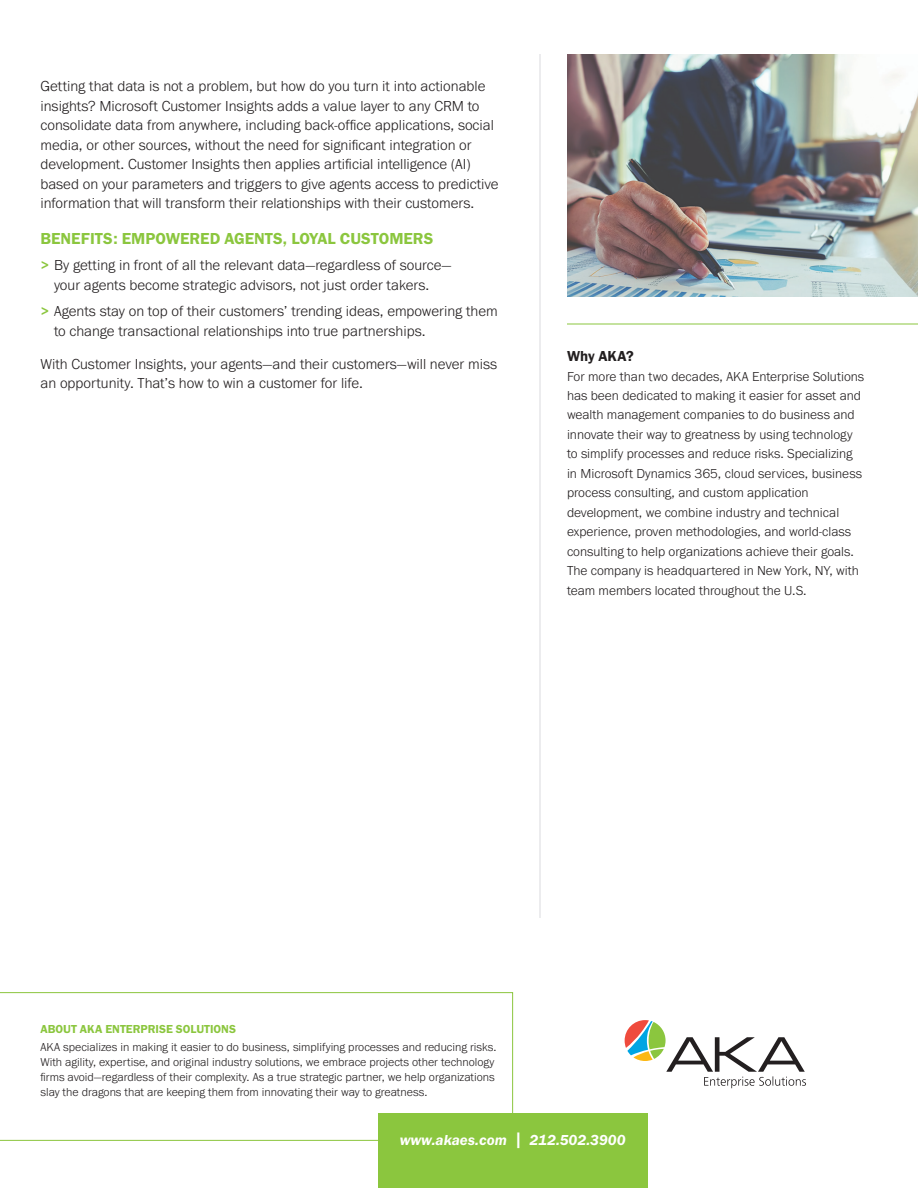
<style>
.page{position:relative;width:918px;height:1188px;background:#fff}
.page>*{position:absolute;margin:0;border:0;box-sizing:border-box;transform-origin:0 0}
.t1{font:16.5px "Franklin Gothic URW Dem";color:#8bc63e}
.t2{font:300 15px/19.5px "Franklin Gothic URW";color:#231f20}
.t3{font:15px "Franklin Gothic URW Dem Ita";color:#fff}
.t4{font:15px "Franklin Gothic URW Dem";color:#231f20}
.t5{font:300 13.5px/19.5px "Franklin Gothic URW";color:#231f20}
.t6{font:300 12px/15px "Franklin Gothic URW";color:#231f20}
.t7{font:12px "Franklin Gothic URW Dem";color:#8bc63e}
.s1{font-weight:500;color:#8bc63e}
.s2{font-size:18.75px}
</style>
<div class="page">
<hr style="left:539px;top:54px;width:2px;height:864px;background:#e6e7e9">
<svg style="left:625px;top:1020px;width:181px;height:68px"></svg>
<svg style="left:0;top:992px;width:513px;height:149px"></svg>
<div style="left:378px;top:1114px;width:270px;height:74px;background:#8bc63e"></div>
<hr style="left:567px;top:324px;width:351px;height:1px;background:#8bc63e">
<img style="left:567px;top:54px;width:351px;height:243px">
<p class="t2" style="left:40px;top:76px;width:460px">Getting that data is not a problem, but how do you turn it into actionable insights? Microsoft Customer Insights adds a value layer to any CRM to consolidate data from anywhere, including back-office applications, social media, or other sources, without the need for significant integration or development. Customer Insights then applies artificial intelligence (AI) based on your parameters and triggers to give agents access to predictive information that will transform their relationships with their customers.</p>
<p class="t1" style="left:40px;top:228px;width:394px">BENEFITS: EMPOWERED AGENTS, LOYAL CUSTOMERS</p>
<p class="t2" style="left:40px;top:255px;width:413px;text-align:center"><span class="s1">&gt;</span> By getting in front of all the relevant data—regardless of source— your agents become strategic advisors, not just order takers.</p>
<p class="t2" style="left:54px;top:301px;width:445px;text-indent:-14px"><span class="s1">&gt;</span> Agents stay on top of their customers’ trending ideas, empowering them to change transactional relationships into true partnerships.</p>
<p class="t2" style="left:40px;top:353px;width:458px">With Customer Insights, your agents—and their customers—will never miss an opportunity. That’s how to win a customer for life.</p>
<p class="t4" style="left:567px;top:347px;width:68px">Why AKA?</p>
<p class="t5" style="left:567px;top:366px;width:299px">For more than two decades, AKA Enterprise Solutions has been dedicated to making it easier for asset and wealth management companies to do business and innovate their way to greatness by using technology to simplify processes and reduce risks. Specializing in Microsoft Dynamics 365, cloud services, business process consulting, and custom application development, we combine industry and technical experience, proven methodologies, and world-class consulting to help organizations achieve their goals.<br>The company is headquartered in New York, NY, with team members located throughout the U.S.</p>
<p class="t7" style="left:40px;top:1021px;width:197px">ABOUT AKA ENTERPRISE SOLUTIONS</p>
<p class="t6" style="left:40px;top:1039px;width:457px">AKA specializes in making it easier to do business, simplifying processes and reducing risks.<br>With agility, expertise, and original industry solutions, we embrace projects other technology firms avoid—regardless of their complexity. As a true strategic partner, we help organizations slay the dragons that are keeping them from innovating their way to greatness.</p>
<p class="t3" style="left:400px;top:1130px;width:227px">www.akaes.com <span class="s2">|</span> 212.502.3900</p>
</div>
